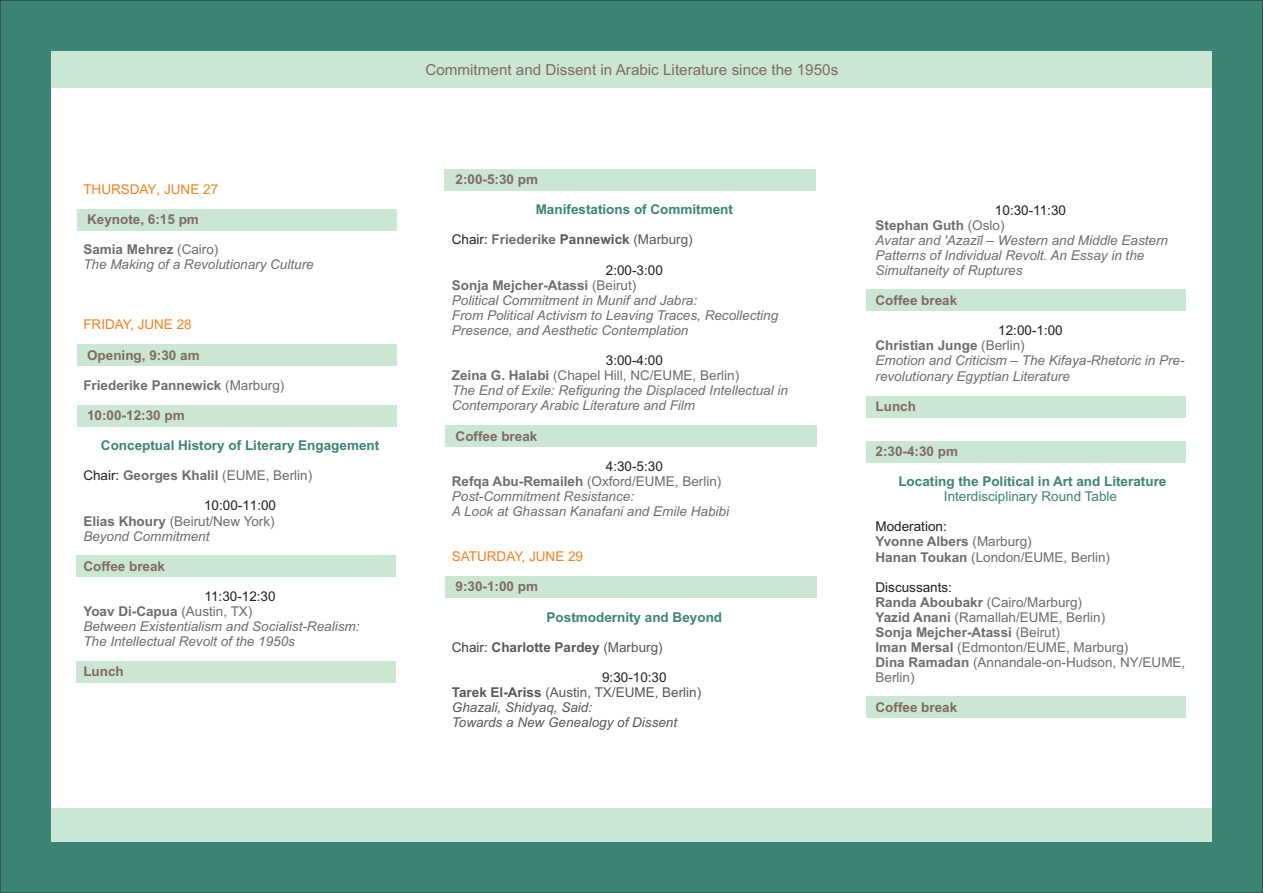
<style>
.page{position:relative;width:1263px;height:893px;background:#3b8476}
.page>*{position:absolute;margin:0;border:0;box-sizing:border-box;transform-origin:0 0}
.t1{font:15.15px "Arial";color:#806a63}
.t2{font:italic 13.5px/15.1px "Arial";color:#6c6d70}
.t3{font:13.5px/15.1px "Arial";color:#6c6d70}
.t4{font:700 13.5px/15.1px "Arial";color:#3b8476;text-align:center}
.t5{font:700 13.5px "Arial";color:#806a63}
.t6{font:13.5px "Arial";color:#231f20}
.t7{font:700 13.5px "Arial";color:#6c6d70}
.t8{font:italic 13.5px/15.1px "Arial";color:#57585a}
.t9{font:13.5px "Arial";color:#f58220}
.t10{font:700 13.5px "Arial";color:#57585a}
.s1{font-weight:700;font-style:normal}
.s2{font-style:normal}
.s3{font-weight:400}
.s4{font-weight:400;color:#231f20}
.s5{font-weight:700}
.s6{font-style:italic}
.s7{color:#57585a}
.s8{font-weight:400;color:#57585a}
.s9{font-weight:400;color:#3e3e3f}
</style>
<div class="page">
<div style="left:51px;top:51px;width:1161px;height:791px;background:#fff"></div>
<div style="left:78px;top:405px;width:319px;height:21px;background:#cbe6d3"></div>
<div style="left:51px;top:51px;width:1161px;height:37px;background:#cbe6d3"></div>
<div style="left:51px;top:808px;width:1161px;height:34px;background:#cbe6d3"></div>
<div style="left:77px;top:344px;width:319px;height:22px;background:#cbe6d3"></div>
<div style="left:77px;top:209px;width:319px;height:21px;background:#cbe6d3"></div>
<div style="left:76px;top:662px;width:319px;height:21px;background:#cbe6d3"></div>
<div style="left:445px;top:426px;width:372px;height:21px;background:#cbe6d3"></div>
<div style="left:867px;top:290px;width:319px;height:21px;background:#cbe6d3"></div>
<div style="left:76px;top:555px;width:319px;height:21px;background:#cbe6d3"></div>
<div style="left:867px;top:696px;width:319px;height:21px;background:#cbe6d3"></div>
<div style="left:444px;top:169px;width:372px;height:21px;background:#cbe6d3"></div>
<div style="left:867px;top:396px;width:319px;height:21px;background:#cbe6d3"></div>
<div style="left:445px;top:576px;width:372px;height:22px;background:#cbe6d3"></div>
<div style="left:867px;top:441px;width:319px;height:21px;background:#cbe6d3"></div>
<p class="t9" style="left:83px;top:184px;width:136px">THURSDAY, JUNE 27</p>
<p class="t5" style="left:87px;top:214px;width:113px">Keynote, 6:15 pm</p>
<p class="t2" style="left:83px;top:243px;width:232px"><span class="s1">Samia Mehrez</span> <span class="s2">(Cairo)<br></span>The Making of a Revolutionary Culture</p>
<p class="t9" style="left:83px;top:320px;width:110px">FRIDAY, JUNE 28</p>
<p class="t5" style="left:87px;top:350px;width:114px">Opening, 9:30 am</p>
<p class="t7" style="left:83px;top:380px;width:203px">Friederike Pannewick <span class="s3">(Marburg)</span></p>
<p class="t5" style="left:87px;top:410px;width:99px">10:00-12:30 pm</p>
<p class="t4" style="left:101px;top:439px;width:280px">Conceptual History of Literary Engagement</p>
<p class="t7" style="left:83px;top:470px;width:230px"><span class="s4">Chair:</span> Georges Khalil <span class="s3">(EUME, Berlin)</span></p>
<p class="t3" style="left:83px;top:514px;width:193px"><span class="s5">Elias Khoury</span> (Beirut/New York)<br><span class="s6">Beyond Commitment</span></p>
<p class="t6" style="left:204px;top:501px;width:74px">10:00-11:00</p>
<p class="t5" style="left:83px;top:561px;width:83px">Coffee break</p>
<p class="t6" style="left:205px;top:591px;width:73px">11:30-12:30</p>
<p class="t2" style="left:83px;top:605px;width:278px"><span class="s1">Yoav Di-Capua</span> <span class="s2">(Austin, TX)<br></span>Between Existentialism and Socialist-Realism:<br>The Intellectual Revolt of the 1950s</p>
<p class="t5" style="left:83px;top:666px;width:42px">Lunch</p>
<p class="t1" style="left:425px;top:64px;width:414px">Commitment and Dissent in Arabic Literature since the 1950s</p>
<p class="t5" style="left:456px;top:174px;width:84px">2:00-5:30 pm</p>
<p class="t4" style="left:536px;top:203px;width:199px">Manifestations of Commitment</p>
<p class="t7" style="left:452px;top:235px;width:242px"><span class="s4">Chair:</span> Friederike <span class="s7">Pannewick</span> <span class="s8">(Marburg)</span></p>
<p class="t6" style="left:606px;top:265px;width:59px">2:00-3:00</p>
<p class="t2" style="left:452px;top:279px;width:328px"><span class="s1">Sonja Mejcher-Atassi</span> <span class="s2">(Beirut)<br></span>Political Commitment in Munif and Jabra:<br>From Political Activism to Leaving Traces, Recollecting Presence, and Aesthetic Contemplation</p>
<p class="t3" style="left:452px;top:369px;width:289px"><span class="s5">Zeina G. Halabi</span> (Chapel Hill, NC/EUME, Berlin)</p>
<p class="t6" style="left:606px;top:355px;width:59px">3:00-4:00</p>
<p class="t2" style="left:452px;top:384px;width:338px">The End of Exile: Refiguring the Displaced Intellectual in<br>Contemporary Arabic Literature and Film</p>
<p class="t5" style="left:456px;top:431px;width:83px">Coffee break</p>
<p class="t6" style="left:606px;top:461px;width:59px">4:30-5:30</p>
<p class="t2" style="left:452px;top:475px;width:279px"><span class="s1">Refqa Abu-Remaileh</span> <span class="s2">(Oxford/EUME, Berlin)<br></span>Post-Commitment Resistance:<br>A Look at Ghassan Kanafani and Emile Habibi</p>
<p class="t9" style="left:452px;top:551px;width:133px">SATURDAY, JUNE 29</p>
<p class="t5" style="left:456px;top:581px;width:84px">9:30-1:00 pm</p>
<p class="t4" style="left:547px;top:610px;width:177px">Postmodernity and Beyond</p>
<p class="t10" style="left:452px;top:642px;width:212px"><span class="s9">Chair:</span> Charlotte Pardey <span class="s3">(Marburg)</span></p>
<p class="t8" style="left:452px;top:686px;width:251px"><span class="s1">Tarek El-Ariss</span> <span class="s2">(Austin, TX/EUME, Berlin)<br></span>Ghazali, Shidyaq, Said:<br>Towards a New Genealogy of Dissent</p>
<p class="t6" style="left:602px;top:672px;width:66px">9:30-10:30</p>
<p class="t6" style="left:995px;top:205px;width:73px">10:30-11:30</p>
<p class="t2" style="left:875px;top:219px;width:294px"><span class="s1">Stephan Guth</span> <span class="s2">(Oslo)<br></span>Avatar and 'Azazîl – Western and Middle Eastern Patterns of Individual Revolt. An Essay in the Simultaneity of Ruptures</p>
<p class="t5" style="left:875px;top:295px;width:83px">Coffee break</p>
<p class="t6" style="left:998px;top:325px;width:66px">12:00-1:00</p>
<p class="t2" style="left:875px;top:339px;width:311px"><span class="s1">Christian Junge</span> <span class="s2">(Berlin)<br></span>Emotion and Criticism The Kifaya-Rhetoric in Pre&shy;revolutionary Egyptian Literature</p>
<p class="t2" style="left:1010px;top:354px;width:9px">–</p>
<p class="t5" style="left:875px;top:401px;width:42px">Lunch</p>
<p class="t5" style="left:875px;top:446px;width:84px">2:30-4:30 pm</p>
<p class="t4" style="left:898px;top:475px;width:270px">Locating the Political in Art and Literature<br><span class="s3">Interdisciplinary Round Table</span></p>
<p class="t6" style="left:875px;top:522px;width:73px">Moderation:</p>
<p class="t3" style="left:875px;top:535px;width:236px"><span class="s5">Yvonne Albers</span> (Marburg)<br><span class="s5">Hanan Toukan</span> (London/EUME, Berlin)</p>
<p class="t3" style="left:875px;top:596px;width:311px"><span class="s5">Randa Aboubakr</span> (Cairo/Marburg)<br><span class="s5">Yazid Anani</span> (Ramallah/EUME, Berlin)<br><span class="s5">Sonja Mejcher-Atassi</span> (Beirut)<br><span class="s5">Iman Mersal</span> (Edmonton/EUME, Marburg)<br><span class="s5">Dina Ramadan</span> (Annandale-on-Hudson, NY/EUME,<br>Berlin)</p>
<p class="t6" style="left:875px;top:582px;width:78px">Discussants:</p>
<p class="t5" style="left:875px;top:702px;width:83px">Coffee break</p>
</div>
